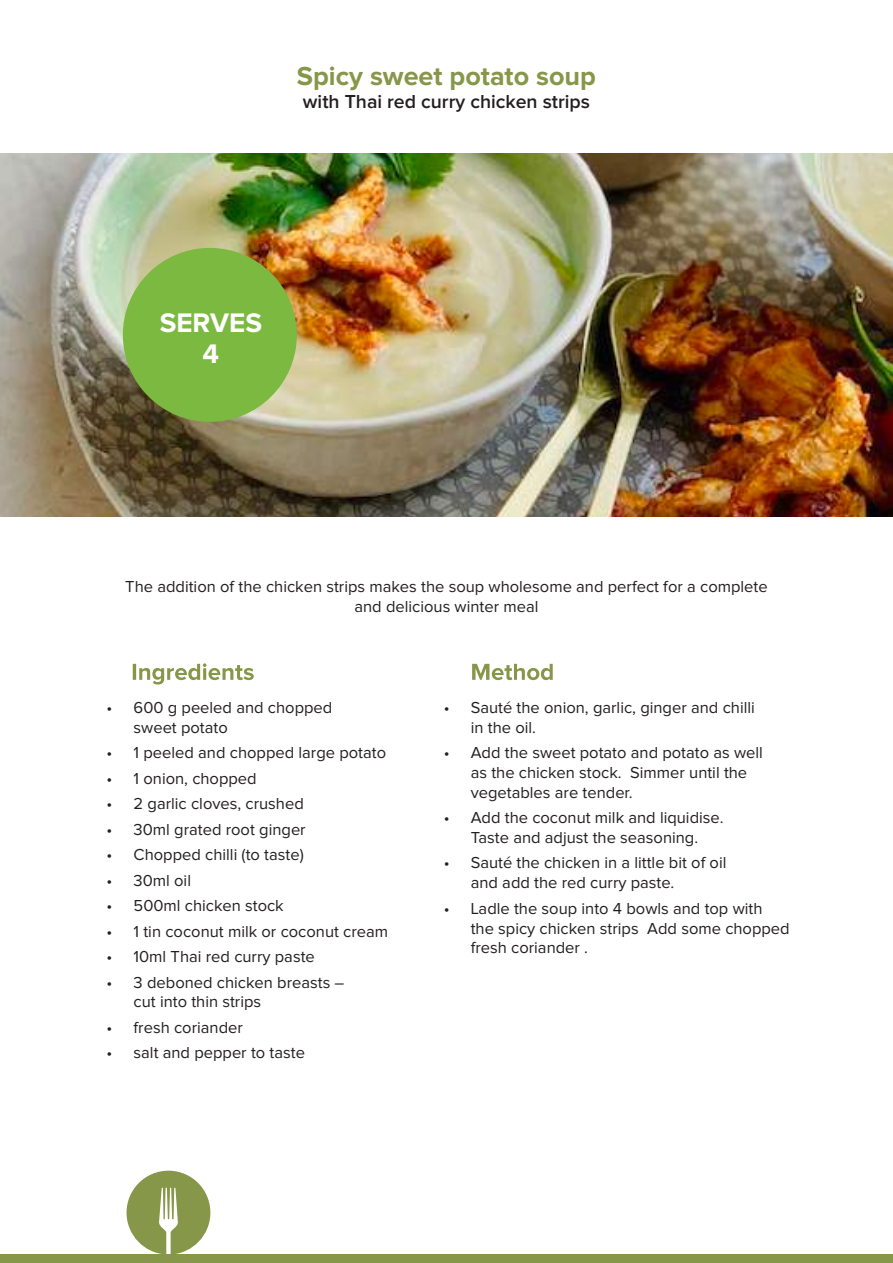
<style>
.page{position:relative;width:893px;height:1263px;background:#fff}
.page>*{position:absolute;margin:0;border:0;box-sizing:border-box;transform-origin:0 0}
.t1{font:700 27.75px/30.9px "Proxima Nova";color:#fff;text-align:center}
.t2{font:700 27px "Proxima Nova";color:#869749}
.t3{font:600 19.5px "Proxima Nova";color:#231f20}
.t4{font:16.5px/19.8px "Proxima Nova";color:#231f20}
</style>
<div class="page">
<img style="left:0;top:153px;width:893px;height:364px">
<svg style="left:133px;top:663px;width:121px;height:21px"></svg>
<svg style="left:472px;top:664px;width:81px;height:16px"></svg>
<div style="left:0;top:1254px;width:893px;height:9px;background:#869749"></div>
<div style="left:123px;top:248px;width:174px;height:174px;background:#7cb941;border-radius:50%"></div>
<svg style="left:127px;top:1171px;width:83px;height:83px"></svg>
<h2 class="t2" style="left:297px;top:63px;width:301px">Spicy sweet potato soup</h2>
<p class="t3" style="left:303px;top:93px;width:289px">with Thai red curry chicken strips</p>
<h1 class="t1" style="left:160px;top:309px;width:104px">SERVES<br>4</h1>
<p class="t4" style="left:125px;top:577px;width:644px;text-align:center">The addition of the chicken strips makes the soup wholesome and perfect for a complete and delicious winter meal</p>
<p class="t4" style="left:134px;top:698px;width:200px;text-indent:-27px">• 600 g peeled and chopped sweet potato</p>
<p class="t4" style="left:107px;top:743px;width:281px">• 1 peeled and chopped large potato</p>
<p class="t4" style="left:107px;top:769px;width:152px">• 1 onion, chopped</p>
<p class="t4" style="left:107px;top:794px;width:199px">• 2 garlic cloves, crushed</p>
<p class="t4" style="left:107px;top:820px;width:201px">• 30ml grated root ginger</p>
<p class="t4" style="left:107px;top:845px;width:199px">• Chopped chilli (to taste)</p>
<p class="t4" style="left:107px;top:871px;width:86px">• 30ml oil</p>
<p class="t4" style="left:107px;top:896px;width:179px">• 500ml chicken stock</p>
<p class="t4" style="left:107px;top:922px;width:283px">• 1 tin coconut milk or coconut cream</p>
<p class="t4" style="left:107px;top:947px;width:210px">• 10ml Thai red curry paste</p>
<p class="t4" style="left:134px;top:973px;width:212px;text-indent:-27px">• 3 deboned chicken breasts – cut into thin strips</p>
<p class="t4" style="left:107px;top:1018px;width:138px">• fresh coriander</p>
<p class="t4" style="left:107px;top:1044px;width:200px">• salt and pepper to taste</p>
<p class="t4" style="left:471px;top:698px;width:286px;text-indent:-27px">• Sauté the onion, garlic, ginger and chilli in the oil.</p>
<p class="t4" style="left:471px;top:743px;width:294px;text-indent:-27px">• Add the sweet potato and potato as well as the chicken stock. Simmer until the vegetables are tender.</p>
<p class="t4" style="left:444px;top:808px;width:281px;text-align:center">• Add the coconut milk and liquidise.<br>Taste and adjust the seasoning.</p>
<p class="t4" style="left:471px;top:854px;width:257px;text-indent:-27px">• Sauté the chicken in a little bit of oil and add the red curry paste.</p>
<p class="t4" style="left:471px;top:899px;width:321px;text-indent:-27px">• Ladle the soup into 4 bowls and top with the spicy chicken strips Add some chopped fresh coriander .</p>
</div>
